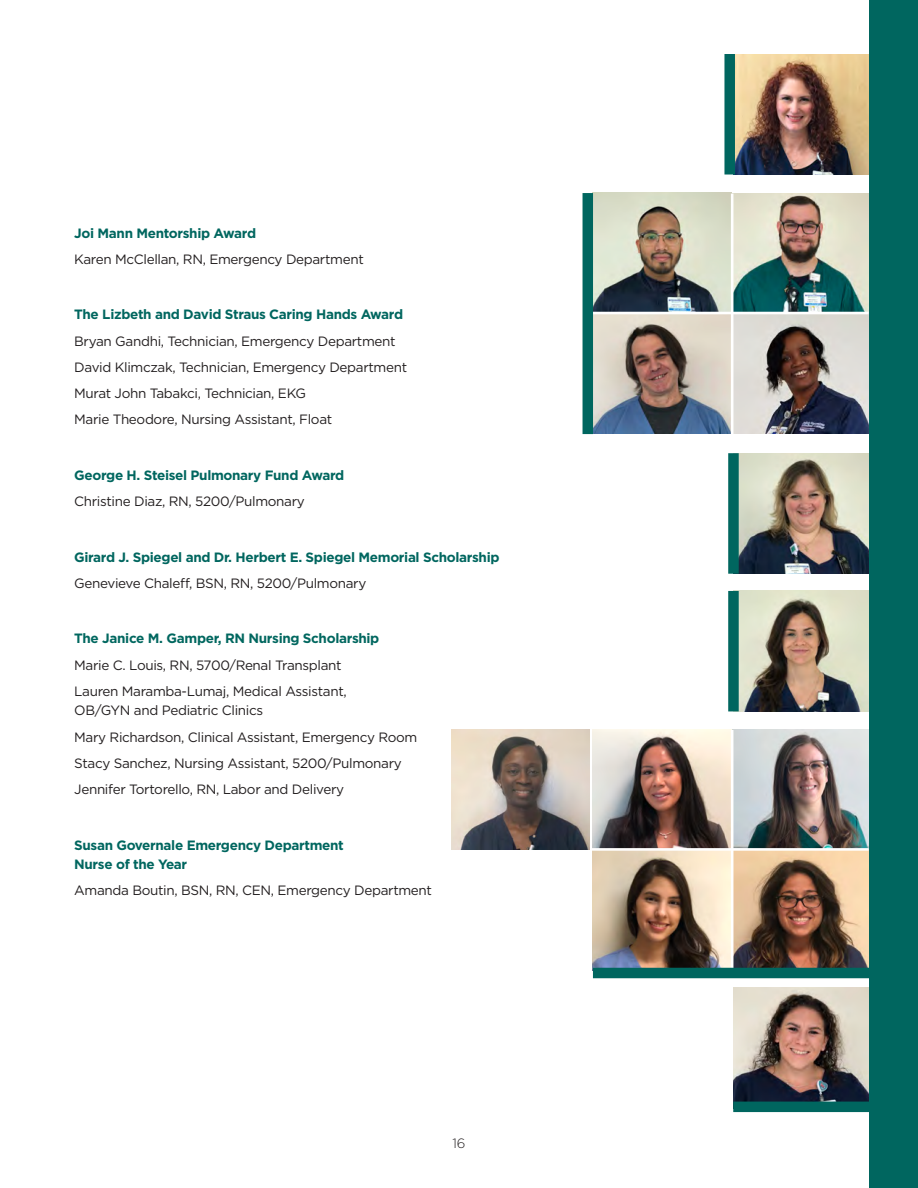
<style>
.page{position:relative;width:918px;height:1188px;background:#fff}
.page>*{position:absolute;margin:0;border:0;box-sizing:border-box;transform-origin:0 0}
.Copy_9_13{font:13.5px/19.5px "Gotham";letter-spacing:-.025em;color:#231f20}
.Copy_9_13-2{font:700 13.5px/19.5px "Gotham";letter-spacing:-.025em;color:#00665f}
.Copy_9_13-3{font:700 13.5px "Gotham";letter-spacing:-.025em;color:#00675f}
.t1{font:300 13.5px "Gotham";color:#231f20}
</style>
<div class="page">
<img style="left:593px;top:193px;width:276px;height:241px">
<hr style="left:590px;top:312px;width:279px;height:2px;background:#fff">
<hr style="left:731px;top:194px;width:2px;height:243px;background:#fff">
<img style="left:735px;top:54px;width:134px;height:121px">
<img style="left:739px;top:453px;width:130px;height:121px">
<img style="left:739px;top:591px;width:130px;height:120px">
<img style="left:593px;top:729px;width:276px;height:239px">
<hr style="left:448px;top:848px;width:421px;height:3px;background:#fff">
<hr style="left:731px;top:730px;width:2px;height:244px;background:#fff">
<img style="left:452px;top:729px;width:138px;height:121px">
<img style="left:733px;top:988px;width:136px;height:114px">
<div style="left:724px;top:54px;width:11px;height:121px;background:#00665f"></div>
<div style="left:583px;top:193px;width:10px;height:241px;background:#00665f"></div>
<div style="left:728px;top:453px;width:11px;height:121px;background:#00665f"></div>
<div style="left:728px;top:591px;width:11px;height:120px;background:#00665f"></div>
<div style="left:593px;top:968px;width:276px;height:10px;background:#00665f"></div>
<div style="left:733px;top:1102px;width:137px;height:10px;background:#00665f"></div>
<div style="left:869px;top:0;width:49px;height:1188px;background:#00665f"></div>
<p class="Copy_9_13-2" style="left:74px;top:223px;width:183px">Joi Mann Mentorship Award</p>
<p class="Copy_9_13" style="left:74px;top:249px;width:291px">Karen McClellan, RN, Emergency Department</p>
<p class="Copy_9_13-2" style="left:74px;top:305px;width:331px">The Lizbeth and David Straus Caring Hands Award</p>
<p class="Copy_9_13" style="left:74px;top:331px;width:323px">Bryan Gandhi, Technician, Emergency Department</p>
<p class="Copy_9_13" style="left:74px;top:357px;width:334px">David Klimczak, Technician, Emergency Department</p>
<p class="Copy_9_13" style="left:74px;top:383px;width:233px">Murat John Tabakci, Technician, EKG</p>
<p class="Copy_9_13" style="left:74px;top:410px;width:259px">Marie Theodore, Nursing Assistant, Float</p>
<p class="Copy_9_13-2" style="left:74px;top:465px;width:272px">George H. Steisel Pulmonary Fund Award</p>
<p class="Copy_9_13" style="left:74px;top:491px;width:232px">Christine Diaz, RN, 5200/Pulmonary</p>
<p class="Copy_9_13-2" style="left:74px;top:547px;width:427px">Girard J. Spiegel and Dr. Herbert E. Spiegel Memorial Scholarship</p>
<p class="Copy_9_13" style="left:74px;top:573px;width:294px">Genevieve Chaleff, BSN, RN, 5200/Pulmonary</p>
<p class="Copy_9_13-3" style="left:74px;top:630px;width:307px">The Janice M. Gamper, RN Nursing Scholarship</p>
<p class="Copy_9_13" style="left:74px;top:655px;width:269px">Marie C. Louis, RN, 5700/Renal Transplant</p>
<p class="Copy_9_13" style="left:74px;top:681px;width:274px">Lauren Maramba-Lumaj, Medical Assistant,<br>OB/GYN and Pediatric Clinics</p>
<p class="Copy_9_13" style="left:74px;top:727px;width:345px">Mary Richardson, Clinical Assistant, Emergency Room</p>
<p class="Copy_9_13" style="left:74px;top:753px;width:329px">Stacy Sanchez, Nursing Assistant, 5200/Pulmonary</p>
<p class="Copy_9_13" style="left:74px;top:779px;width:271px">Jennifer Tortorello, RN, Labor and Delivery</p>
<p class="Copy_9_13-2" style="left:74px;top:835px;width:271px">Susan Governale Emergency Department<br>Nurse of the Year</p>
<p class="Copy_9_13" style="left:74px;top:880px;width:359px">Amanda Boutin, BSN, RN, CEN, Emergency Department</p>
<p class="t1" style="left:452px;top:1135px;width:15px">16</p>
</div>
